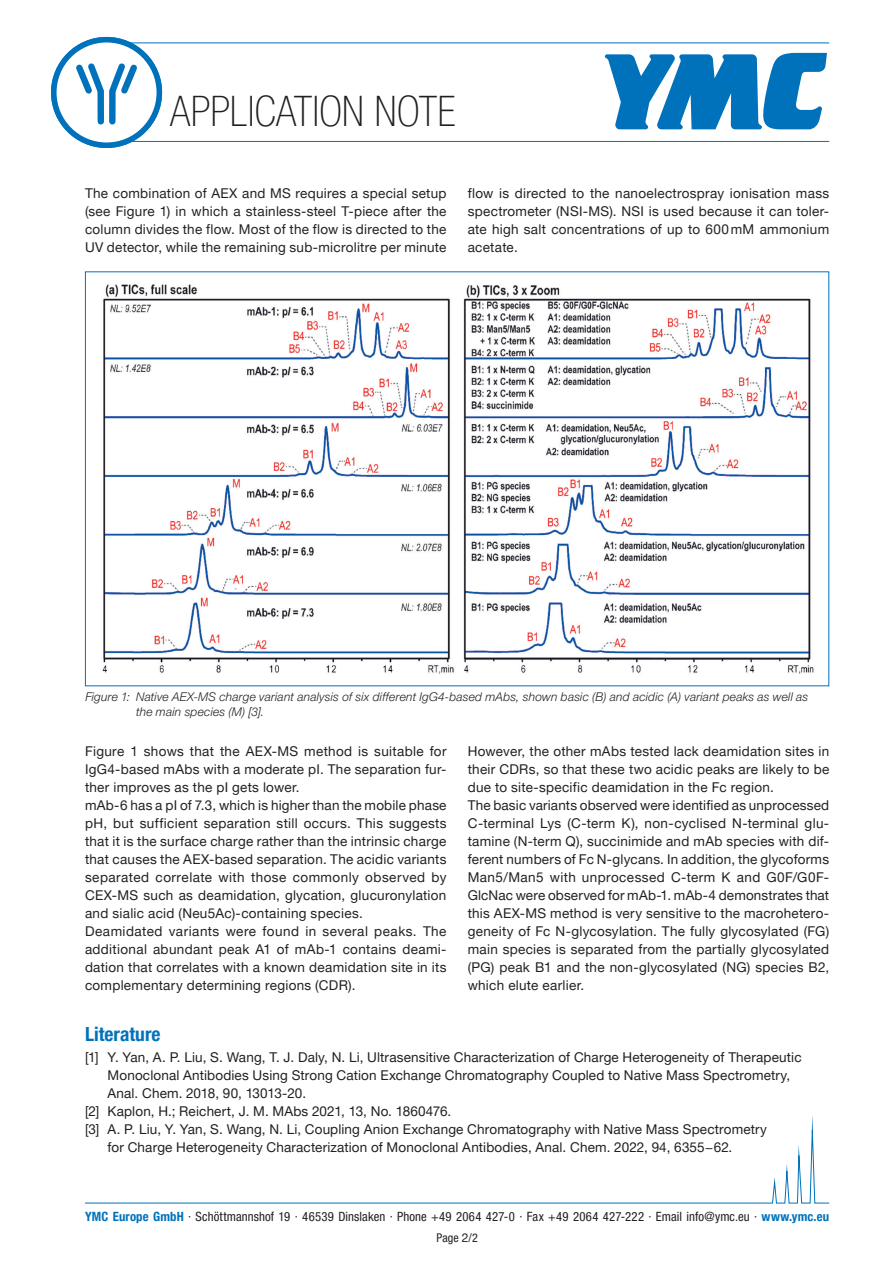
<style>
.page{position:relative;width:893px;height:1263px;background:#fff}
.page>*{position:absolute;margin:0;border:0;box-sizing:border-box;transform-origin:0 0}
.t1{font:100 condensed 42px "Helvetica Neue LT Pro";letter-spacing:.005em;color:#231f20}
.t2{font:700 condensed 19.5px "Helvetica Neue LT Pro";color:#0072bc}
.t3{font:13.5px/18px "Helvetica Neue LT Pro";letter-spacing:.02em;color:#231f20;text-align:justify}
.t4{font:condensed 12.75px "Helvetica Neue LT Pro";letter-spacing:.01em;color:#231f20}
.t5{font:italic 300 12px/15px "Helvetica Neue LT Pro";letter-spacing:.015em;color:#231f20}
.t6{font:condensed 12px "Helvetica Neue LT Pro";color:#231f20}
.s1{font-weight:700;color:#0072bc}
.s2{font-stretch:normal}
</style>
<div class="page">
<svg style="left:605px;top:53px;width:222px;height:76px"></svg>
<hr style="left:91px;top:43px;width:738px;height:1px;background:#0072bc">
<hr style="left:91px;top:141px;width:738px;height:1px;background:#0072bc">
<svg style="left:85px;top:1115px;width:745px;height:89px"></svg>
<div style="left:51px;top:37px;width:111px;height:111px;background:#0072bc;border-radius:50%"></div>
<div style="left:57px;top:42px;width:100px;height:100px;background:#fff;border-radius:50%"></div>
<svg style="left:71px;top:63px;width:71px;height:65px"></svg>
<img style="left:102px;top:284px;width:712px;height:390px">
<h1 class="t1" style="left:170px;top:87px;width:287px">APPLICATION NOTE</h1>
<p class="t3" style="left:85px;top:184px;width:363px">The combination of AEX and MS requires a special setup (see Figure 1) in which a stainless-steel T-piece after the column divides the flow. Most of the flow is directed to the UV detector, while the remaining sub-microlitre per minute</p>
<p class="t3" style="left:468px;top:184px;width:363px">flow is directed to the nanoelectrospray ionisation mass spectrometer (NSI-MS). NSI is used because it can toler&shy;ate high salt concentrations of up to 600 mM ammonium acetate.</p>
<p class="t5" style="left:136px;top:689px;width:674px;text-indent:-51px">Figure 1: Native AEX-MS charge variant analysis of six different IgG4-based mAbs, shown basic (B) and acidic (A) variant peaks as well as the main species (M) [3].</p>
<p class="t3" style="left:85px;top:742px;width:363px;text-align:left">Figure 1 shows that the AEX-MS method is suitable for IgG4-based mAbs with a moderate pI. The separation fur&shy;ther improves as the pI gets lower.<br>mAb-6 has a pI of 7.3, which is higher than the mobile phase pH, but sufficient separation still occurs. This suggests that it is the surface charge rather than the intrinsic charge that causes the AEX-based separation. The acidic variants separated correlate with those commonly observed by CEX-MS such as deamidation, glycation, glucuronylation and sialic acid (Neu5Ac)-containing species.<br>Deamidated variants were found in several peaks. The additional abundant peak A1 of mAb-1 contains deami&shy;dation that correlates with a known deamidation site in its complementary determining regions (CDR).</p>
<p class="t3" style="left:468px;top:742px;width:363px;text-align:left">However, the other mAbs tested lack deamidation sites in their CDRs, so that these two acidic peaks are likely to be due to site-specific deamidation in the Fc region.<br>The basic variants observed were identified as unprocessed C-terminal Lys (C-term K), non-cyclised N-terminal glu&shy;tamine (N-term Q), succinimide and mAb species with dif&shy;ferent numbers of Fc N-glycans. In addition, the glycoforms Man5/Man5 with unprocessed C-term K and G0F/G0F-GlcNac were observed for mAb-1. mAb-4 demonstrates that this AEX-MS method is very sensitive to the macrohetero&shy;geneity of Fc N-glycosylation. The fully glycosylated (FG) main species is separated from the partially glycosylated (PG) peak B1 and the non-glycosylated (NG) species B2, which elute earlier.</p>
<h2 class="t2" style="left:85px;top:1022px;width:77px">Literature</h2>
<p class="t3" style="left:85px;top:1048px;width:718px">[1] Y. Yan, A. P. Liu, S. Wang, T. J. Daly, N. Li, Ultrasensitive Characterization of Charge Heterogeneity of Therapeutic</p>
<p class="t3" style="left:108px;top:1066px;width:684px">Monoclonal Antibodies Using Strong Cation Exchange Chromatography Coupled to Native Mass Spectrometry,</p>
<p class="t3" style="left:108px;top:1084px;width:200px">Anal. Chem. 2018, 90, 13013-20.</p>
<p class="t3" style="left:85px;top:1102px;width:368px">[2] Kaplon, H.; Reichert, J. M. MAbs 2021, 13, No. 1860476.</p>
<p class="t3" style="left:85px;top:1120px;width:683px">[3] A. P. Liu, Y. Yan, S. Wang, N. Li, Coupling Anion Exchange Chromatography with Native Mass Spectrometry</p>
<p class="t3" style="left:108px;top:1138px;width:626px">for Charge Heterogeneity Characterization of Monoclonal Antibodies, Anal. Chem. 2022, 94, 6355−62.</p>
<p class="t4" style="left:85px;top:1209px;width:746px"><span class="s1">YMC Europe GmbH</span> · Schöttmannshof 19 · 46539 Dinslaken · Phone +49 2064 427-0 · Fax +49 2064 427-222 · Email info@ymc.eu · <span class="s1">www.ymc.eu</span></p>
<p class="t6" style="left:436px;top:1230px;width:43px">Page <span class="s2">2</span>/2</p>
</div>
